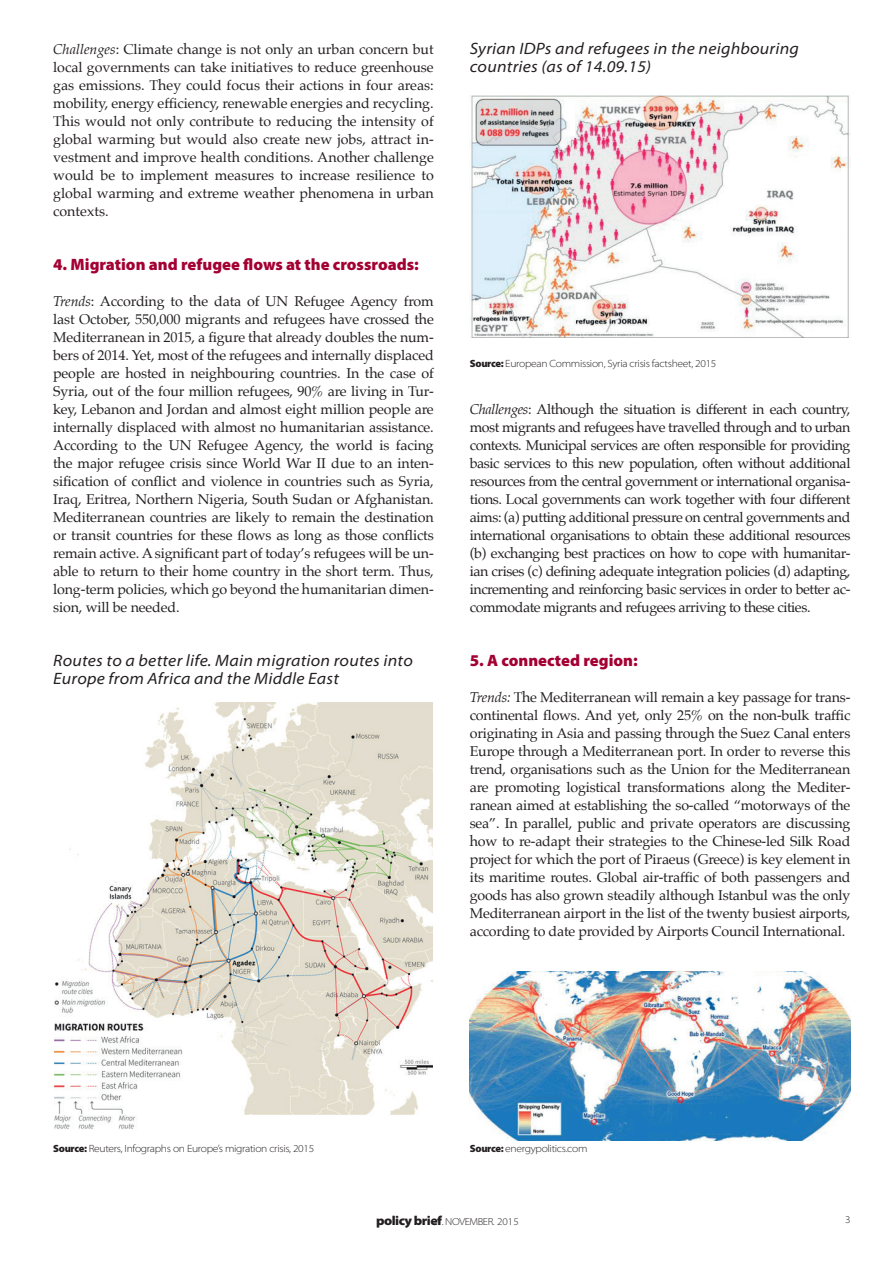
<style>
.page{position:relative;width:893px;height:1263px;background:#fff}
.page>*{position:absolute;margin:0;border:0;box-sizing:border-box;transform-origin:0 0}
.t1{font:italic semi-expanded 16.5px/18px "Myriad Pro";letter-spacing:.015em;color:#231f20}
.t2{font:900 16.5px "Myriad Pro";color:#a40133}
.t3{font:14.25px/18px "Palatino";letter-spacing:-.015em;color:#231f20;text-align:justify}
.t4{font:300 semi-expanded 10.5px "Myriad Pro";letter-spacing:-.03em;color:#231f20}
.t5{font:300 semi-expanded 10.2px "Myriad Pro";letter-spacing:-.04em;color:#231f20}
.s1{font-style:italic}
.s2{font-weight:900;font-stretch:normal}
.s3{font-weight:900;font-size:12.9px}
</style>
<div class="page">
<img style="left:54px;top:702px;width:378px;height:427px">
<img style="left:470px;top:95px;width:380px;height:243px">
<img style="left:470px;top:971px;width:380px;height:169px">
<p class="t3" style="left:53px;top:40px;width:382px"><span class="s1">Challenges</span>: Climate change is not only an urban concern but local governments can take initiatives to reduce greenhouse gas emissions. They could focus their actions in four areas: mobility, energy efficiency, renewable energies and recycling.<br>This would not only contribute to reducing the intensity of global warming but would also create new jobs, attract in&shy;vestment and improve health conditions. Another challenge would be to implement measures to increase resilience to global warming and extreme weather phenomena in urban contexts.</p>
<p class="t2" style="left:53px;top:255px;width:367px">4. Migration and refugee flows at the crossroads:</p>
<p class="t3" style="left:53px;top:292px;width:382px"><span class="s1">Trends</span>: According to the data of UN Refugee Agency from last October, 550,000 migrants and refugees have crossed the Mediterranean in 2015, a figure that already doubles the num&shy;bers of 2014. Yet, most of the refugees and internally displaced people are hosted in neighbouring countries. In the case of Syria, out of the four million refugees, 90% are living in Tur&shy;key, Lebanon and Jordan and almost eight million people are internally displaced with almost no humanitarian assistance.<br>According to the UN Refugee Agency, the world is facing the major refugee crisis since World War II due to an inten&shy;sification of conflict and violence in countries such as Syria, Iraq, Eritrea, Northern Nigeria, South Sudan or Afghanistan.<br>Mediterranean countries are likely to remain the destination or transit countries for these flows as long as those conflicts remain active. A significant part of today’s refugees will be un&shy;able to return to their home country in the short term. Thus, long-term policies, which go beyond the humanitarian dimen&shy;sion, will be needed.</p>
<p class="t1" style="left:53px;top:652px;width:361px">Routes to a better life. Main migration routes into<br>Europe from Africa and the Middle East</p>
<p class="t1" style="left:470px;top:40px;width:331px">Syrian IDPs and refugees in the neighbouring countries (as of 14.09.15)</p>
<p class="t4" style="left:470px;top:358px;width:248px"><span class="s2">Source:</span> European Commission, Syria crisis factsheet, 2015</p>
<p class="t3" style="left:470px;top:400px;width:382px"><span class="s1">Challenges</span>: Although the situation is different in each country, most migrants and refugees have travelled through and to urban contexts. Municipal services are often responsible for providing basic services to this new population, often without additional resources from the central government or international organisa&shy;tions. Local governments can work together with four different aims: (a) putting additional pressure on central governments and international organisations to obtain these additional resources (b) exchanging best practices on how to cope with humanitar&shy;ian crises (c) defining adequate integration policies (d) adapting, incrementing and reinforcing basic services in order to better ac&shy;commodate migrants and refugees arriving to these cities.</p>
<p class="t2" style="left:470px;top:651px;width:169px">5. A connected region:</p>
<p class="t3" style="left:470px;top:688px;width:382px"><span class="s1">Trends:</span> The Mediterranean will remain a key passage for trans&shy;continental flows. And yet, only 25% on the non-bulk traffic originating in Asia and passing through the Suez Canal enters Europe through a Mediterranean port. In order to reverse this trend, organisations such as the Union for the Mediterranean are promoting logistical transformations along the Mediter&shy;ranean aimed at establishing the so-called “motorways of the sea”. In parallel, public and private operators are discussing how to re-adapt their strategies to the Chinese-led Silk Road project for which the port of Piraeus (Greece) is key element in its maritime routes. Global air-traffic of both passengers and goods has also grown steadily although Istanbul was the only Mediterranean airport in the list of the twenty busiest airports, according to date provided by Airports Council International.</p>
<p class="t4" style="left:53px;top:1143px;width:263px"><span class="s2">Source:</span> Reuters, Infographs on Europe’s migration crisis, 2015</p>
<p class="t4" style="left:470px;top:1143px;width:119px"><span class="s2">Source:</span> energypolitics.com</p>
<p class="t5" style="left:376px;top:1216px;width:144px"><span class="s3">policy brief</span>. NOVEMBER. 2015</p>
<p class="t5" style="left:845px;top:1214px;width:7px">3</p>
</div>
